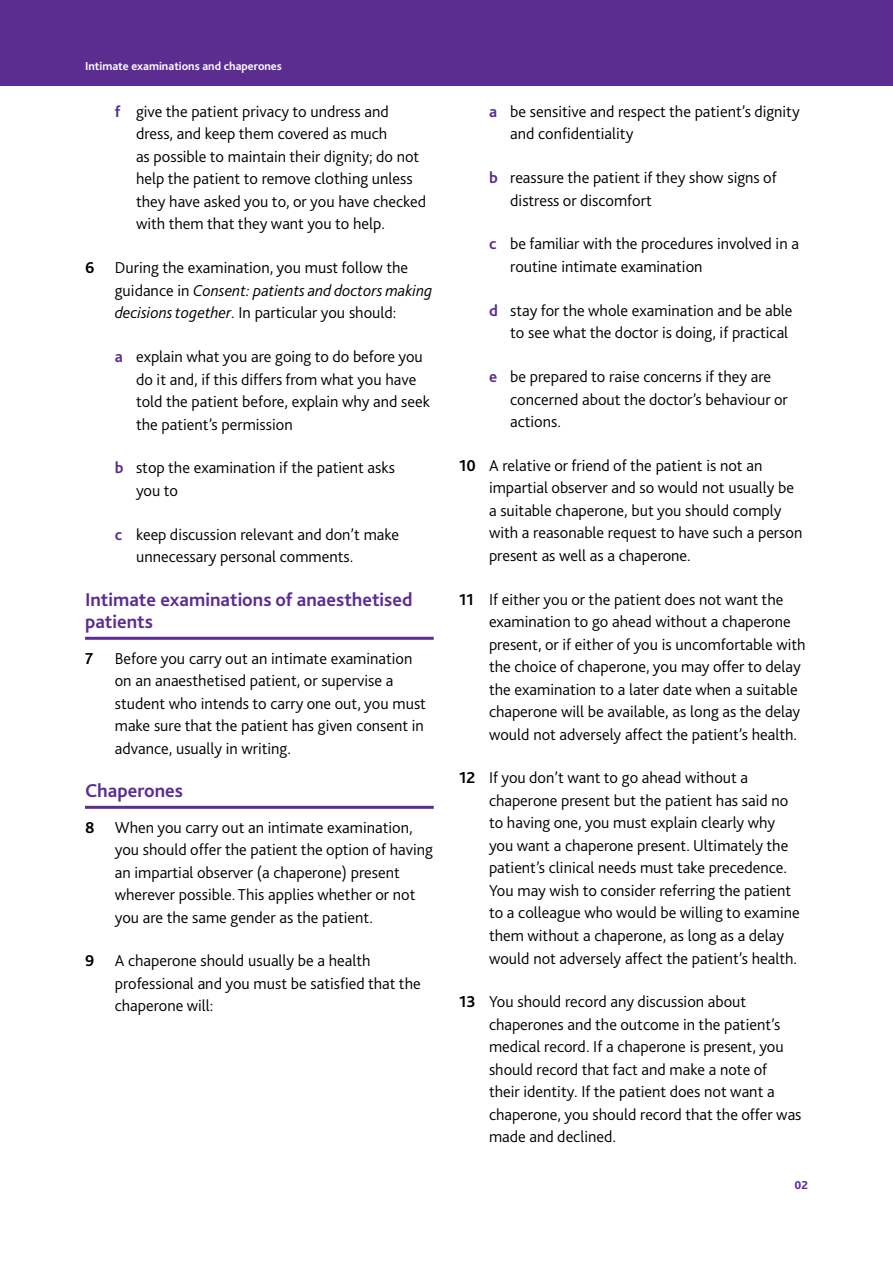
<style>
.page{position:relative;width:893px;height:1263px;background:#fff}
.page>*{position:absolute;margin:0;border:0;box-sizing:border-box;transform-origin:0 0}
.t1{font:700 19.5px/22.5px "Bliss 2";color:#5c2d91}
.t2{font:300 16.5px/22.5px "Bliss 2";color:#000}
.t3{font:700 16.5px "Bliss 2";color:#000}
.t4{font:700 12px "Bliss 2";color:#fff}
.t5{font:800 12px "Bliss 2";color:#5c2d91}
.s1{font-weight:700;color:#5c2d91}
.s2{font-weight:700}
.s3{font-style:italic}
</style>
<div class="page">
<div style="left:0;top:0;width:893px;height:85px;background:#5c2d91"></div>
<hr style="left:85px;top:637px;width:349px;height:3px;background:#5c2d91">
<hr style="left:85px;top:806px;width:349px;height:3px;background:#5c2d91">
<p class="t4" style="left:85px;top:59px;width:198px">Intimate examinations and chaperones</p>
<p class="t2" style="left:136px;top:100px;width:292px;text-indent:-21px"><span class="s1">f</span> give the patient privacy to undress and dress, and keep them covered as much<br>as possible to maintain their dignity; do not help the patient to remove clothing unless they have asked you to, or you have checked with them that they want you to help.</p>
<p class="t2" style="left:115px;top:256px;width:319px;text-indent:-30px"><span class="s2">6</span> During the examination, you must follow the guidance in <span class="s3">Consent: patients and doctors making decisions together</span>. In particular you should:</p>
<p class="t2" style="left:136px;top:345px;width:295px;text-indent:-21px"><span class="s1">a</span> explain what you are going to do before you do it and, if this differs from what you have told the patient before, explain why and seek the patient’s permission</p>
<p class="t2" style="left:136px;top:456px;width:260px;text-indent:-21px"><span class="s1">b</span> stop the examination if the patient asks you to</p>
<p class="t2" style="left:136px;top:522px;width:265px;text-indent:-21px"><span class="s1">c</span> keep discussion relevant and don’t make unnecessary personal comments.</p>
<p class="t1" style="left:85px;top:587px;width:329px">Intimate examinations of anaesthetised patients</p>
<p class="t3" style="left:85px;top:648px;width:10px">7</p>
<p class="t2" style="left:115px;top:646px;width:313px">Before you carry out an intimate examination on an anaesthetised patient, or supervise a student who intends to carry one out, you must make sure that the patient has given consent in advance, usually in writing.</p>
<p class="t1" style="left:85px;top:779px;width:99px">Chaperones</p>
<p class="t2" style="left:115px;top:815px;width:320px;text-indent:-30px"><span class="s2">8</span> When you carry out an intimate examination, you should offer the patient the option of having an impartial observer (a chaperone) present wherever possible. This applies whether or not you are the same gender as the patient.</p>
<p class="t2" style="left:115px;top:949px;width:307px;text-indent:-30px"><span class="s2">9</span> A chaperone should usually be a health professional and you must be satisfied that the chaperone will:</p>
<p class="t2" style="left:510px;top:100px;width:291px;text-indent:-21px"><span class="s1">a</span> be sensitive and respect the patient’s dignity and confidentiality</p>
<p class="t2" style="left:510px;top:166px;width:268px;text-indent:-21px"><span class="s1">b</span> reassure the patient if they show signs of distress or discomfort</p>
<p class="t2" style="left:510px;top:232px;width:290px;text-indent:-21px"><span class="s1">c</span> be familiar with the procedures involved in a routine intimate examination</p>
<p class="t2" style="left:489px;top:299px;width:305px;text-align:right"><span class="s1">d</span> stay for the whole examination and be able to see what the doctor is doing, if practical</p>
<p class="t2" style="left:510px;top:365px;width:279px;text-indent:-21px"><span class="s1">e</span> be prepared to raise concerns if they are concerned about the doctor’s behaviour or actions.</p>
<p class="t2" style="left:489px;top:454px;width:315px;text-indent:-30px"><span class="s2">10</span> A relative or friend of the patient is not an impartial observer and so would not usually be a suitable chaperone, but you should comply with a reasonable request to have such a person present as well as a chaperone.</p>
<p class="t2" style="left:489px;top:587px;width:318px;text-indent:-30px"><span class="s2">11</span> If either you or the patient does not want the examination to go ahead without a chaperone present, or if either of you is uncomfortable with the choice of chaperone, you may offer to delay the examination to a later date when a suitable chaperone will be available, as long as the delay would not adversely affect the patient’s health.</p>
<p class="t2" style="left:489px;top:766px;width:312px;text-indent:-30px"><span class="s2">12</span> If you don’t want to go ahead without a chaperone present but the patient has said no to having one, you must explain clearly why you want a chaperone present. Ultimately the patient’s clinical needs must take precedence.<br>You may wish to consider referring the patient to a colleague who would be willing to examine them without a chaperone, as long as a delay would not adversely affect the patient’s health.</p>
<p class="t2" style="left:489px;top:990px;width:314px;text-indent:-30px"><span class="s2">13</span> You should record any discussion about chaperones and the outcome in the patient’s medical record. If a chaperone is present, you should record that fact and make a note of their identity. If the patient does not want a chaperone, you should record that the offer was made and declined.</p>
<p class="t5" style="left:794px;top:1177px;width:15px">02</p>
</div>
